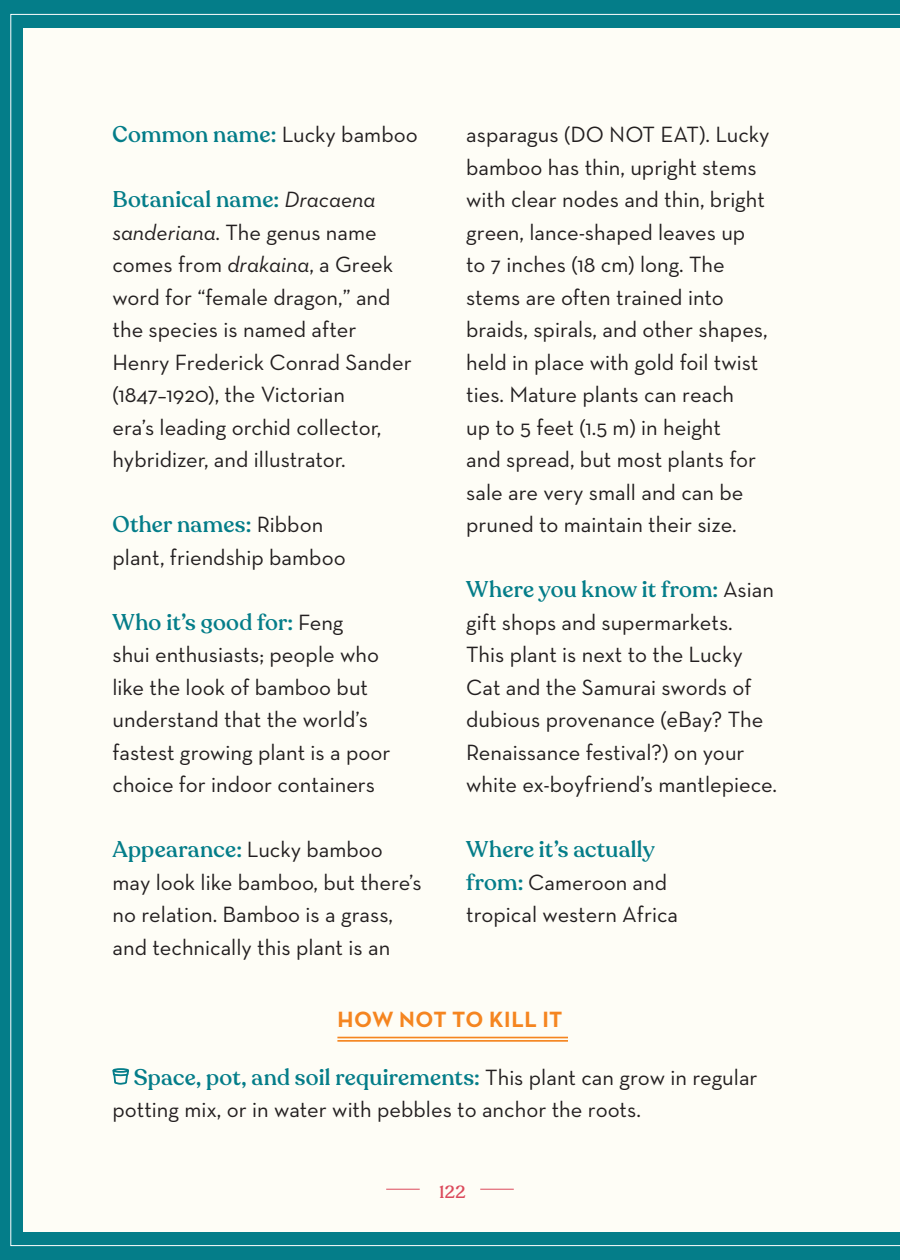
<style>
.page{position:relative;width:900px;height:1260px;background:#fff}
.page>*{position:absolute;margin:0;border:0;box-sizing:border-box;transform-origin:0 0}
.running_txt_col{font:22.5px/32.5px "Neutra Text";color:#231f20}
.running_txt_black{font:22.5px/32.5px "Neutra Text";color:#231f20}
.running_txt_col-2{font:500 22.5px "Recoleta";letter-spacing:.01em;color:#047d89}
.how_not_to_kill_yell{font:700 22.5px "Neutra Text";letter-spacing:.015em;color:#f58520}
.t1{font:500 17.5px "Recoleta";color:#db495b}
.s1{font-family:"Neutra Text";font-weight:400;color:#231f20}
.s2{font-family:"Recoleta";font-weight:500;color:#047d89}
.s3{font-style:italic}
</style>
<div class="page">
<div style="left:0;top:0;width:900px;height:28px;background:#047d89"></div>
<div style="left:0;top:1232px;width:900px;height:28px;background:#047d89"></div>
<div style="left:0;top:0;width:22px;height:1260px;background:#047d89"></div>
<div style="left:10px;top:14px;width:890px;height:1232px;background:#fefdf6"></div>
<hr style="left:386px;top:1189px;width:34px;height:1px;background:#db495b">
<hr style="left:480px;top:1189px;width:34px;height:1px;background:#db495b">
<hr style="left:337px;top:1037px;width:231px;height:1px;background:#f58520">
<hr style="left:337px;top:1040px;width:231px;height:2px;background:#f58520">
<svg style="left:111px;top:1060px;width:19px;height:59px"></svg>
<p class="running_txt_col-2" style="left:112px;top:121px;width:307px">Common name: <span class="s1">Lucky bamboo</span></p>
<p class="running_txt_col" style="left:112px;top:183px;width:301px"><span class="s2">Botanical name:</span> <span class="s3">Dracaena sanderiana</span>. The genus name comes from <span class="s3">drakaina</span>, a Greek word for “female dragon,” and the species is named after<br>Henry Frederick Conrad Sander (1847–1920), the Victorian<br>era’s leading orchid collector, hybridizer, and illustrator.</p>
<p class="running_txt_col" style="left:112px;top:508px;width:235px"><span class="s2">Other names:</span> Ribbon plant, friendship bamboo</p>
<p class="running_txt_col" style="left:112px;top:605px;width:280px"><span class="s2">Who it’s good for:</span> Feng<br>shui enthusiasts; people who like the look of bamboo but understand that the world’s fastest growing plant is a poor choice for indoor containers</p>
<p class="running_txt_col" style="left:112px;top:833px;width:311px"><span class="s2">Appearance:</span> Lucky bamboo may look like bamboo, but there’s no relation. Bamboo is a grass, and technically this plant is an</p>
<p class="running_txt_col" style="left:466px;top:118px;width:305px">asparagus (DO NOT EAT). Lucky bamboo has thin, upright stems with clear nodes and thin, bright green, lance-shaped leaves up to 7 inches (18 cm) long. The stems are often trained into braids, spirals, and other shapes, held in place with gold foil twist ties. Mature plants can reach<br>up to 5 feet (1.5 m) in height<br>and spread, but most plants for sale are very small and can be pruned to maintain their size.</p>
<p class="running_txt_col" style="left:466px;top:573px;width:312px"><span class="s2">Where you know it from:</span> Asian gift shops and supermarkets.<br>This plant is next to the Lucky<br>Cat and the Samurai swords of dubious provenance (eBay? The<br>Renaissance festival?) on your white ex-boyfriend’s mantlepiece.</p>
<p class="running_txt_col" style="left:466px;top:833px;width:213px"><span class="s2">Where it’s actually from:</span> Cameroon and tropical western Africa</p>
<p class="how_not_to_kill_yell" style="left:337px;top:1005px;width:227px">HOW NOT TO KILL IT</p>
<p class="running_txt_black" style="left:112px;top:1060px;width:647px;text-indent:21px"><span class="s2">Space, pot, and soil requirements:</span> This plant can grow in regular potting mix, or in water with pebbles to anchor the roots.</p>
<p class="t1" style="left:439px;top:1181px;width:28px">122</p>
</div>
